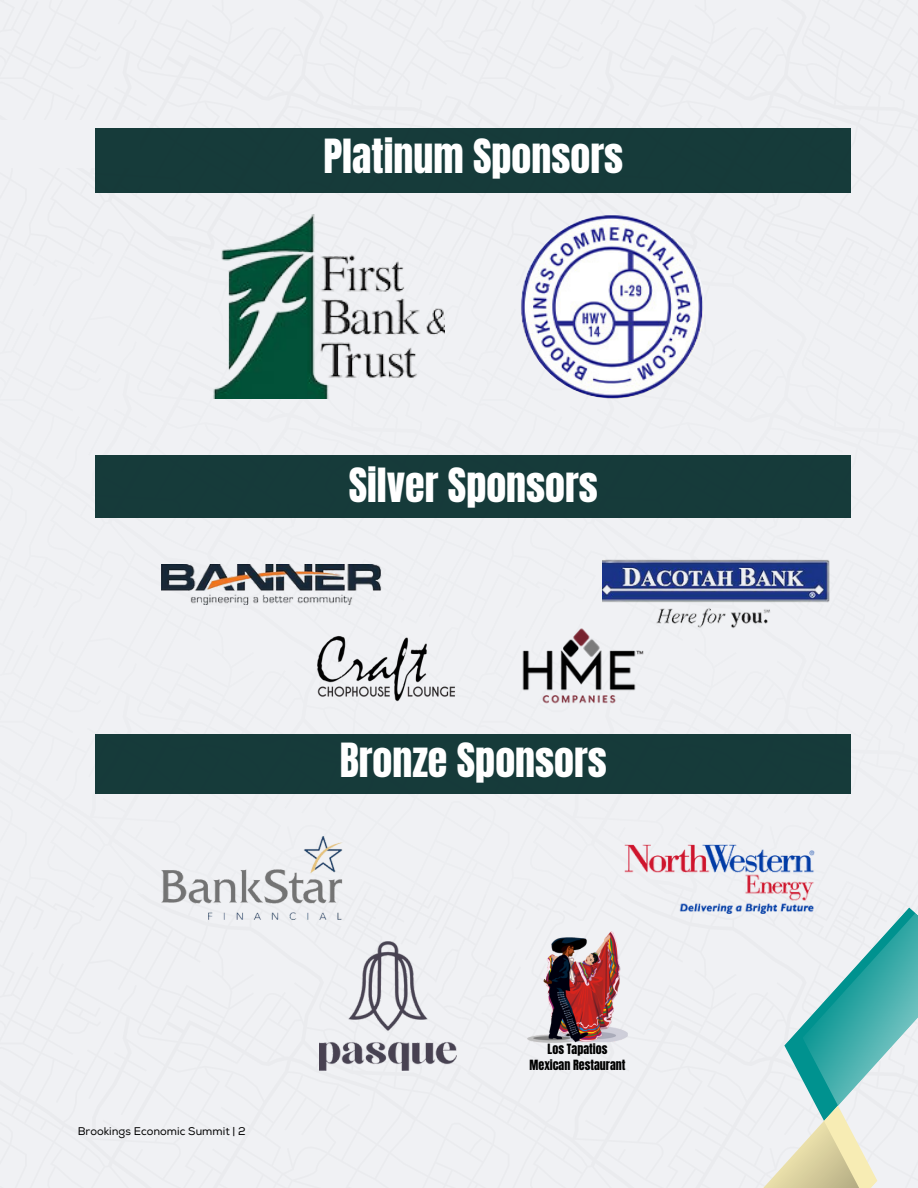
<style>
.page{position:relative;width:918px;height:1188px;background:#fff}
.page>*{position:absolute;margin:0;border:0;box-sizing:border-box;transform-origin:0 0}
.t1{font:40.05px "Anton";color:#fff}
.t2{font:12px/16px "Anton";color:#000;text-align:center}
.t3{font:11.1px "Nexa";color:#000}
</style>
<div class="page">
<div style="left:462px;top:894px;width:456px;height:294px;background:#f0f1f4"></div>
<div style="left:462px;top:572px;width:456px;height:322px;background:#f0f1f4"></div>
<div style="left:0;top:894px;width:462px;height:294px;background:#f0f1f4"></div>
<div style="left:0;top:572px;width:462px;height:322px;background:#f0f1f4"></div>
<div style="left:0;top:251px;width:462px;height:321px;background:#f0f1f4"></div>
<div style="left:462px;top:251px;width:456px;height:321px;background:#f0f1f4"></div>
<div style="left:0;top:0;width:462px;height:250px;background:#f0f1f4"></div>
<div style="left:462px;top:0;width:456px;height:250px;background:#f0f1f4"></div>
<div style="left:0;top:120px;width:139px;height:48px;background:#f0f1f4"></div>
<svg style="left:505px;top:907px;width:413px;height:281px"></svg>
<img style="left:521px;top:215px;width:184px;height:184px;border-radius:50%">
<img style="left:195px;top:215px;width:250px;height:183px">
<img style="left:602px;top:557px;width:231px;height:74px">
<img style="left:162px;top:564px;width:219px;height:41px">
<img style="left:162px;top:837px;width:181px;height:83px">
<img style="left:613px;top:833px;width:213px;height:91px">
<div style="left:96px;top:128px;width:755px;height:64px;background:#163b3a"></div>
<div style="left:96px;top:455px;width:755px;height:63px;background:#163b3a"></div>
<div style="left:96px;top:734px;width:755px;height:60px;background:#163b3a"></div>
<img style="left:303px;top:615px;width:157px;height:110px">
<img style="left:505px;top:622px;width:148px;height:88px">
<img style="left:527px;top:931px;width:101px;height:112px">
<img style="left:320px;top:942px;width:136px;height:128px">
<p class="t1" style="left:323px;top:127px;width:301px">Platinum Sponsors</p>
<p class="t1" style="left:349px;top:456px;width:251px">Silver Sponsors</p>
<p class="t1" style="left:340px;top:732px;width:269px">Bronze Sponsors</p>
<p class="t3" style="left:78px;top:1124px;width:170px">Brookings Economic Summit | 2</p>
<p class="t2" style="left:530px;top:1041px;width:97px">Los Tapatios<br>Mexican Restaurant</p>
</div>
